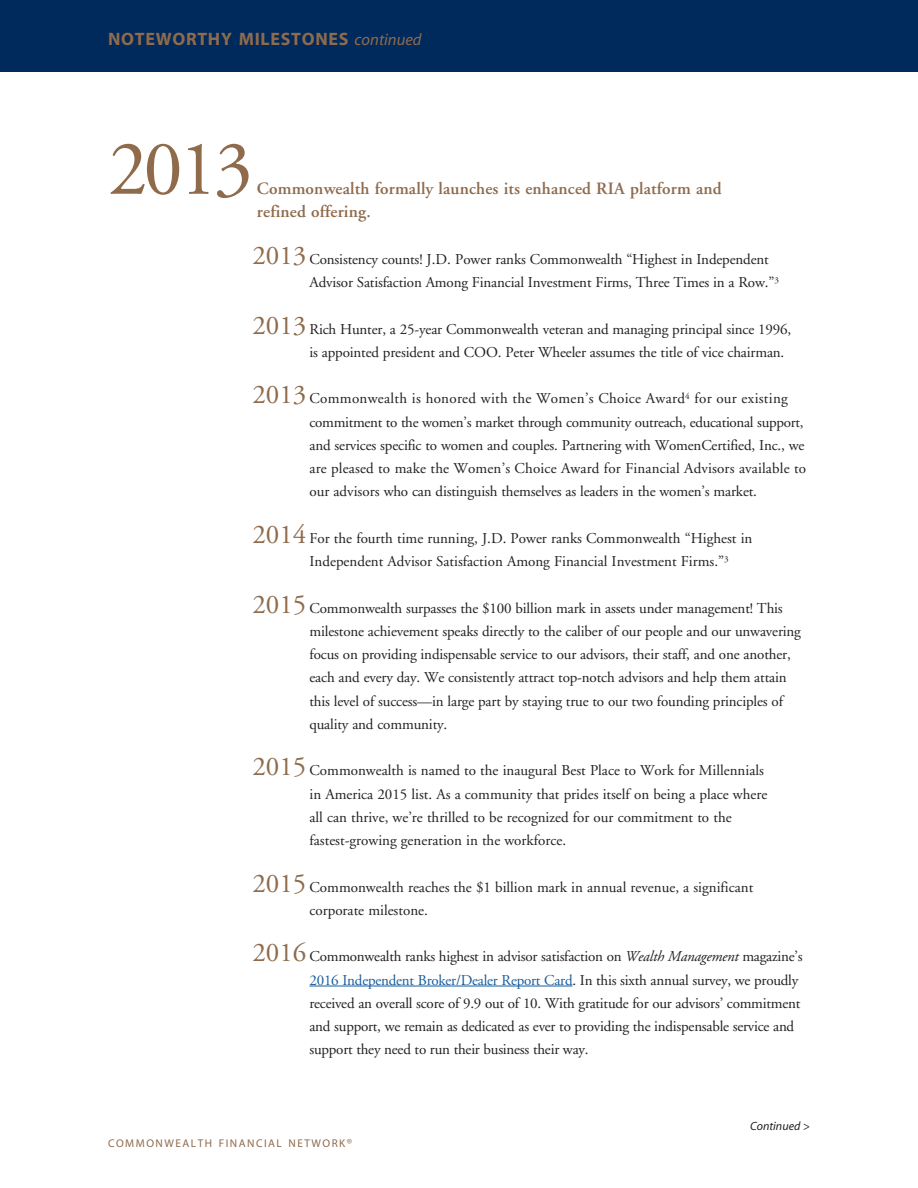
<style>
.page{position:relative;width:918px;height:1188px;background:#fff}
.page>*{position:absolute;margin:0;border:0;box-sizing:border-box;transform-origin:0 0}
.Text{font:78px "Adobe Garamond";color:#8f6b4c}
.t1{font:700 18px "Myriad";letter-spacing:.04em;color:#8f6b4c}
.Text-2{font:600 17.25px/23.5px "Adobe Garamond";letter-spacing:.01em;color:#8f6b4c}
.Text-3{font:15px/23.2px "Adobe Garamond";letter-spacing:-.01em;color:#231f20}
.t2{font:italic 12px "Myriad";color:#231f20}
.t3{font:11.25px "Myriad";letter-spacing:.135em;color:#8f6b4c}
.s1{font-weight:400;font-style:italic;font-size:16.5px}
.s2{font-size:27px;color:#8f6b4c}
.s3{font-style:italic}
.s4{color:#175d9e}
.s5{font-size:10.5px}
</style>
<div class="page">
<div style="left:0;top:0;width:918px;height:71px;background:#00295c"></div>
<hr style="left:309px;top:986px;width:263px;height:1px;background:#175d9e">
<p class="t1" style="left:108px;top:30px;width:315px">NOTEWORTHY MILESTONES <span class="s1">continued</span></p>
<p class="Text" style="left:108px;top:127px;width:146px">2013</p>
<p class="Text-2" style="left:257px;top:177px;width:466px">Commonwealth formally launches its enhanced RIA platform and refined offering.</p>
<p class="Text-3" style="left:309px;top:248px;width:471px;text-indent:-57px"><span class="s2">2013</span> Consistency counts! J.D. Power ranks Commonwealth “Highest in Independent<br>Advisor Satisfaction Among Financial Investment Firms, Three Times in a Row.”<sup>3</sup></p>
<p class="Text-3" style="left:309px;top:318px;width:483px;text-indent:-57px"><span class="s2">2013</span> Rich Hunter, a 25-year Commonwealth veteran and managing principal since 1996, is appointed president and COO. Peter Wheeler assumes the title of vice chairman.</p>
<p class="Text-3" style="left:309px;top:387px;width:498px;text-indent:-57px"><span class="s2">2013</span> Commonwealth is honored with the Women’s Choice Award<sup>4</sup> for our existing commitment to the women’s market through community outreach, educational support, and services specific to women and couples. Partnering with WomenCertified, Inc., we are pleased to make the Women’s Choice Award for Financial Advisors available to our advisors who can distinguish themselves as leaders in the women’s market.</p>
<p class="Text-3" style="left:309px;top:527px;width:444px;text-indent:-57px"><span class="s2">2014</span> For the fourth time running, J.D. Power ranks Commonwealth “Highest in<br>Independent Advisor Satisfaction Among Financial Investment Firms.”<sup>3</sup></p>
<p class="Text-3" style="left:309px;top:597px;width:493px;text-indent:-57px"><span class="s2">2015</span> Commonwealth surpasses the $100 billion mark in assets under management! This milestone achievement speaks directly to the caliber of our people and our unwavering focus on providing indispensable service to our advisors, their staff, and one another, each and every day. We consistently attract top-notch advisors and help them attain this level of success—in large part by staying true to our two founding principles of quality and community.</p>
<p class="Text-3" style="left:309px;top:759px;width:459px;text-indent:-57px"><span class="s2">2015</span> Commonwealth is named to the inaugural Best Place to Work for Millennials in America 2015 list. As a community that prides itself on being a place where all can thrive, we’re thrilled to be recognized for our commitment to the fastest-growing generation in the workforce.</p>
<p class="Text-3" style="left:309px;top:876px;width:445px;text-indent:-57px"><span class="s2">2015</span> Commonwealth reaches the $1 billion mark in annual revenue, a significant corporate milestone.</p>
<p class="Text-3" style="left:309px;top:945px;width:495px;text-indent:-57px"><span class="s2">2016</span> Commonwealth ranks highest in advisor satisfaction on <span class="s3">Wealth Management</span> magazine’s <span class="s4">2016 Independent Broker/Dealer Report Card</span>. In this sixth annual survey, we proudly received an overall score of 9.9 out of 10. With gratitude for our advisors’ commitment and support, we remain as dedicated as ever to providing the indispensable service and support they need to run their business their way.</p>
<p class="t3" style="left:108px;top:1137px;width:246px">COMMONWEALTH FINANCIAL NETWORK<span class="s5">®</span></p>
<p class="t2" style="left:750px;top:1120px;width:61px">Continued &gt;</p>
</div>
